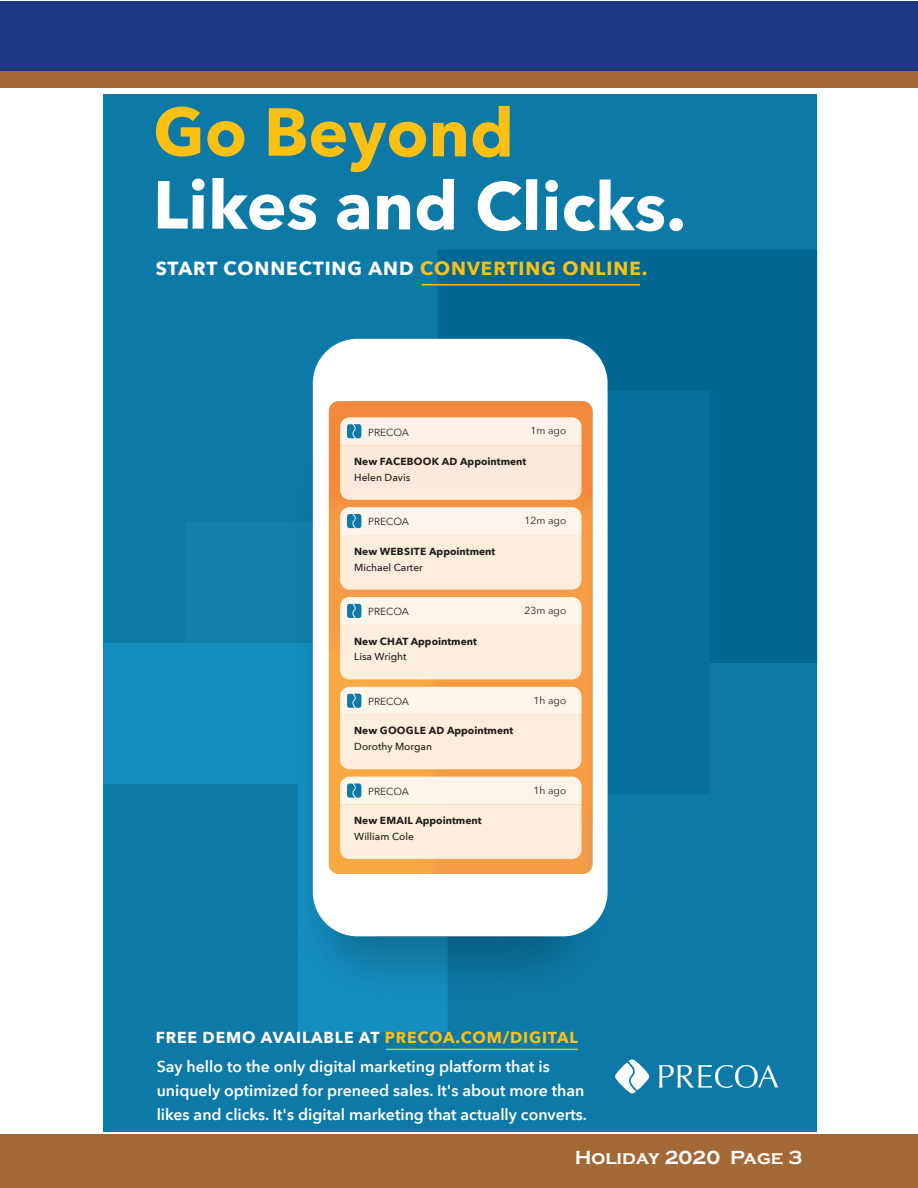
<style>
.page{position:relative;width:918px;height:1188px;background:#fff}
.page>*{position:absolute;margin:0;border:0;box-sizing:border-box;transform-origin:0 0}
.t1{font:700 67.05px "Avenir Next";letter-spacing:-.005em;color:#fff}
.t2{font:700 67.05px "Avenir Next";letter-spacing:-.005em;color:#fcc013}
.t3{font:700 19.5px "Copperplate Gothic";color:#fff}
.t4{font:700 18.9px "Avenir Next";letter-spacing:.05em;color:#fff}
.t5{font:600 15.9px/23.9px "Avenir Next";color:#fff}
.t6{font:700 15.9px "Avenir Next";letter-spacing:.05em;color:#fff}
.t7{font:700 10.2px "Avenir Next";color:#231f20}
.t8{font:10.2px "Avenir Next";color:#231f20}
.t9{font:500 10.2px "Avenir Next";color:#231f20}
.s1{color:#fcc013}
</style>
<div class="page">
<div style="left:0;top:1134px;width:918px;height:54px;background:#a26936"></div>
<div style="left:0;top:1px;width:918px;height:87px;background:#1d3885"></div>
<div style="left:0;top:71px;width:918px;height:16px;background:#a26936"></div>
<div style="left:103px;top:94px;width:714px;height:1038px;background:#0d79a7"></div>
<svg style="left:103px;top:643px;width:345px;height:389px"></svg>
<svg style="left:185px;top:643px;width:88px;height:272px;fill:#148ebf"></svg>
<div style="left:631px;top:663px;width:78px;height:131px;background:#07709c"></div>
<div style="left:438px;top:250px;width:379px;height:413px;background:#016894"></div>
<img style="left:273px;top:407px;width:358px;height:611px">
<div style="left:313px;top:339px;width:295px;height:597px;background:#fff;border-radius:45px"></div>
<img style="left:329px;top:401px;width:263px;height:473px">
<svg style="left:340px;top:417px;width:241px;height:83px;background:#fae9dd"></svg>
<svg style="left:340px;top:507px;width:241px;height:83px;background:#faeddf"></svg>
<svg style="left:340px;top:597px;width:241px;height:82px;background:#faeee0"></svg>
<svg style="left:340px;top:687px;width:241px;height:82px;background:#faeee0"></svg>
<svg style="left:340px;top:777px;width:241px;height:82px;background:#faeee0"></svg>
<svg style="left:659px;top:1065px;width:119px;height:23px"></svg>
<svg style="left:615px;top:1059px;width:34px;height:35px"></svg>
<hr style="left:386px;top:1049px;width:192px;height:1px;background:#fcc013">
<hr style="left:422px;top:284px;width:218px;height:2px;background:#fcc013">
<h1 class="t2" style="left:153px;top:74px;width:363px">Go Beyond</h1>
<h1 class="t1" style="left:153px;top:148px;width:535px">Likes and Clicks.</h1>
<p class="t4" style="left:156px;top:252px;width:493px">START CONNECTING AND <span class="s1">CONVERTING ONLINE.</span></p>
<p class="t8" style="left:368px;top:423px;width:43px">PRECOA</p>
<p class="t8" style="left:531px;top:422px;width:37px">1m ago</p>
<p class="t7" style="left:354px;top:453px;width:174px">New FACEBOOK AD Appointment</p>
<p class="t9" style="left:354px;top:468px;width:58px">Helen Davis</p>
<p class="t8" style="left:368px;top:513px;width:43px">PRECOA</p>
<p class="t8" style="left:525px;top:512px;width:43px">12m ago</p>
<p class="t7" style="left:354px;top:542px;width:143px">New WEBSITE Appointment</p>
<p class="t9" style="left:354px;top:558px;width:70px">Michael Carter</p>
<p class="t8" style="left:368px;top:603px;width:43px">PRECOA</p>
<p class="t8" style="left:525px;top:602px;width:43px">23m ago</p>
<p class="t7" style="left:354px;top:632px;width:124px">New CHAT Appointment</p>
<p class="t9" style="left:354px;top:648px;width:54px">Lisa Wright</p>
<p class="t8" style="left:368px;top:693px;width:43px">PRECOA</p>
<p class="t8" style="left:534px;top:692px;width:34px">1h ago</p>
<p class="t7" style="left:354px;top:722px;width:161px">New GOOGLE AD Appointment</p>
<p class="t9" style="left:354px;top:738px;width:79px">Dorothy Morgan</p>
<p class="t8" style="left:368px;top:783px;width:43px">PRECOA</p>
<p class="t8" style="left:534px;top:782px;width:34px">1h ago</p>
<p class="t7" style="left:354px;top:812px;width:129px">New EMAIL Appointment</p>
<p class="t9" style="left:354px;top:828px;width:61px">William Cole</p>
<p class="t6" style="left:156px;top:1024px;width:423px">FREE DEMO AVAILABLE AT <span class="s1">PRECOA.COM/DIGITAL</span></p>
<p class="t5" style="left:157px;top:1054px;width:432px">Say hello to the only digital marketing platform that is uniquely optimized for preneed sales. It's about more than likes and clicks. It's digital marketing that actually converts.</p>
<p class="t3" style="left:575px;top:1147px;width:229px">Holiday 2020 Page 3</p>
</div>
